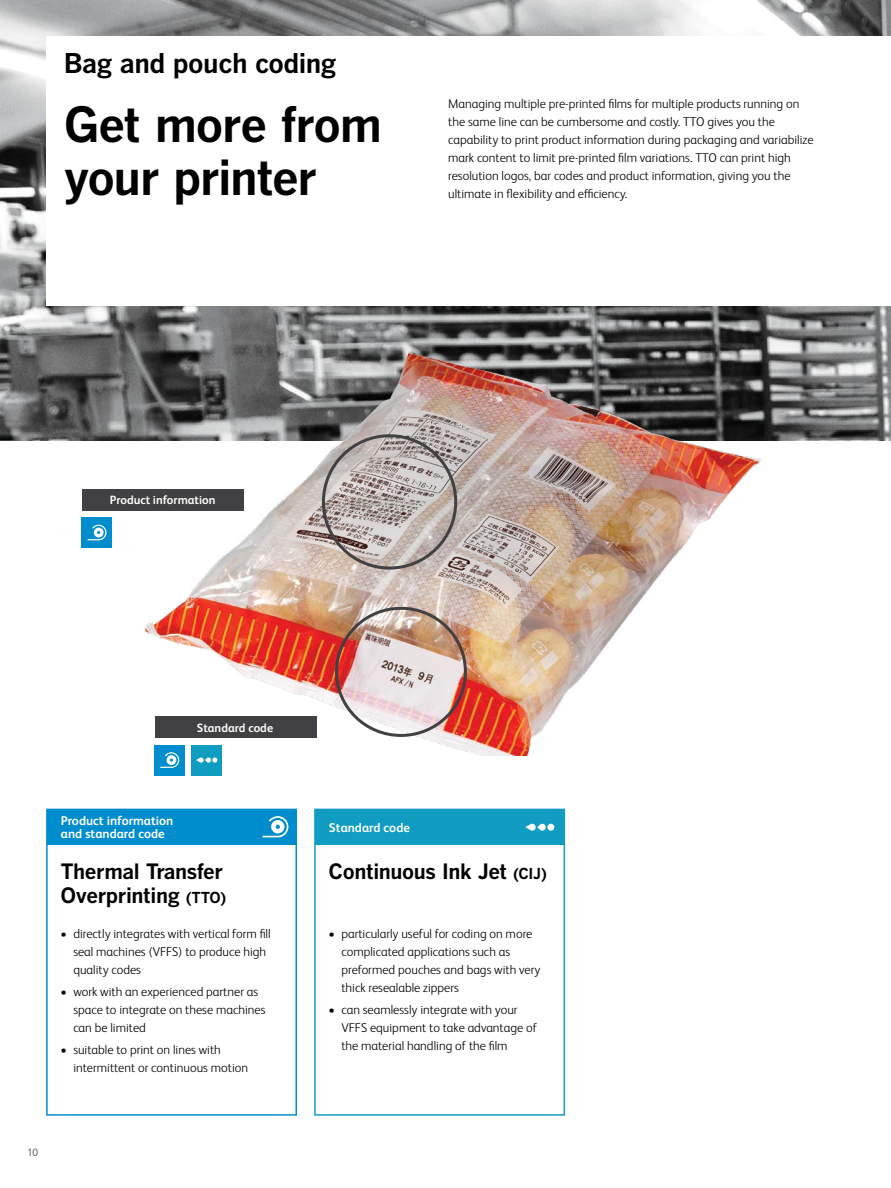
<style>
.page{position:relative;width:891px;height:1188px;background:#fff}
.page>*{position:absolute;margin:0;border:0;box-sizing:border-box;transform-origin:0 0}
.t1{font:700 48px/52.5px "Benton Gothic";letter-spacing:-.03em;color:#000}
.t2{font:700 27px "Benton Gothic";letter-spacing:-.02em;color:#000}
.t3{font:700 21px/24px "Benton Gothic";letter-spacing:-.02em;color:#000}
.t4{font:300 12.75px/18px "FS Albert Pro";color:#000}
.t5{font:700 12.75px/13.5px "FS Albert Pro";color:#fff}
.t6{font:700 12px "FS Albert Pro";color:#fff}
.t7{font:300 10.5px "FS Albert Pro";color:#414042}
.s1{font-size:15px}
</style>
<div class="page">
<img style="left:0;top:0;width:891px;height:441px">
<img style="left:135px;top:326px;width:642px;height:430px">
<div style="left:335px;top:607px;width:132px;height:130px;border:3px solid #414042;border-radius:50%"></div>
<div style="left:322px;top:434px;width:135px;height:136px;border:3px solid #414042;border-radius:50%"></div>
<div style="left:82px;top:489px;width:162px;height:21px;background:#414042"></div>
<div style="left:155px;top:717px;width:162px;height:21px;background:#414042"></div>
<div style="left:82px;top:517px;width:30px;height:31px;background:#008dcd"></div>
<svg style="left:87px;top:525px;width:20px;height:15px"></svg>
<div style="left:192px;top:745px;width:30px;height:30px;background:#109dc1"></div>
<svg style="left:196px;top:758px;width:21px;height:5px"></svg>
<div style="left:155px;top:745px;width:30px;height:30px;background:#008dcd"></div>
<svg style="left:160px;top:752px;width:19px;height:16px"></svg>
<div style="left:46px;top:36px;width:845px;height:270px;background:#fff"></div>
<div style="left:46px;top:809px;width:251px;height:307px;border:2px solid #008dcd"></div>
<div style="left:314px;top:809px;width:251px;height:307px;border:2px solid #109dc1"></div>
<div style="left:47px;top:809px;width:250px;height:36px;background:#008dcd"></div>
<div style="left:315px;top:809px;width:250px;height:36px;background:#109dc1"></div>
<svg style="left:263px;top:816px;width:25px;height:21px"></svg>
<div style="left:547px;top:824px;width:7px;height:7px;background:#fff;border-radius:50%"></div>
<svg style="left:525px;top:824px;width:21px;height:7px"></svg>
<h2 class="t2" style="left:64px;top:47px;width:274px">Bag and pouch coding</h2>
<h1 class="t1" style="left:64px;top:100px;width:320px">Get more from your printer</h1>
<p class="t4" style="left:448px;top:94px;width:367px">Managing multiple pre-printed films for multiple products running on the same line can be cumbersome and costly. TTO gives you the capability to print product information during packaging and variabilize mark content to limit pre-printed film variations. TTO can print high resolution logos, bar codes and product information, giving you the ultimate in flexibility and efficiency.</p>
<p class="t6" style="left:110px;top:492px;width:107px">Product information</p>
<p class="t6" style="left:197px;top:719px;width:78px">Standard code</p>
<p class="t5" style="left:61px;top:813px;width:114px">Product information and standard code</p>
<p class="t5" style="left:329px;top:820px;width:83px">Standard code</p>
<h3 class="t3" style="left:61px;top:859px;width:167px">Thermal Transfer<br>Overprinting <span class="s1">(TTO)</span></h3>
<p class="t4" style="left:73px;top:923px;width:199px;text-indent:-13px">• directly integrates with vertical form fill seal machines (VFFS) to produce high quality codes</p>
<p class="t4" style="left:73px;top:982px;width:194px;text-indent:-13px">• work with an experienced partner as space to integrate on these machines can be limited</p>
<p class="t4" style="left:73px;top:1040px;width:176px;text-indent:-13px">• suitable to print on lines with intermittent or continuous motion</p>
<h3 class="t3" style="left:329px;top:859px;width:220px">Continuous Ink Jet <span class="s1">(CIJ)</span></h3>
<p class="t4" style="left:341px;top:923px;width:200px;text-indent:-13px">• particularly useful for coding on more complicated applications such as preformed pouches and bags with very thick resealable zippers</p>
<p class="t4" style="left:341px;top:1000px;width:197px;text-indent:-13px">• can seamlessly integrate with your<br>VFFS equipment to take advantage of the material handling of the film</p>
<p class="t7" style="left:27px;top:1145px;width:13px">10</p>
</div>
